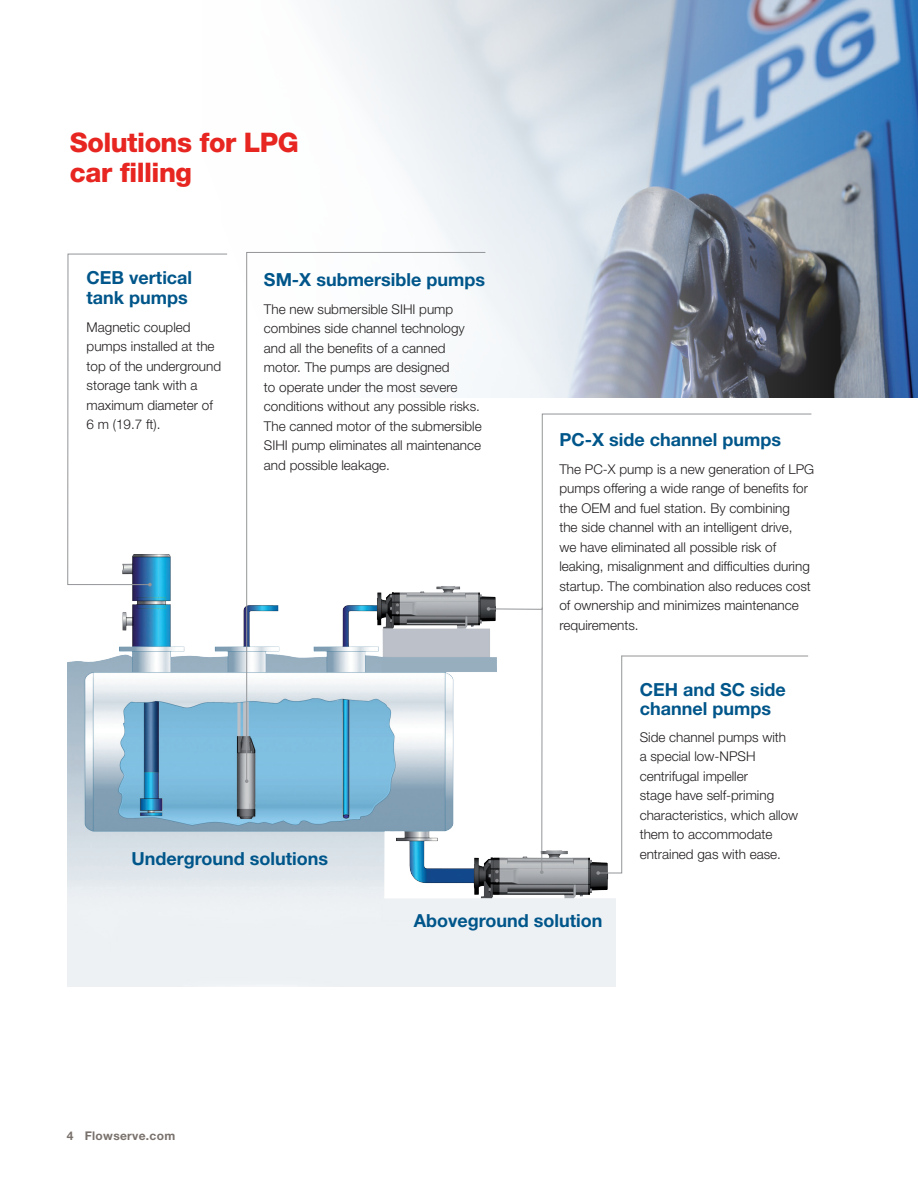
<style>
.page{position:relative;width:918px;height:1188px;background:#fff}
.page>*{position:absolute;margin:0;border:0;box-sizing:border-box;transform-origin:0 0}
.Headline_Level_1__re{font:800 27px/30px "Helvetica Neue LT Std";letter-spacing:-.02em;color:#e72621}
.Subhead_Level_1__blu{font:700 18px/19.5px "Helvetica Neue LT Std";color:#00568a}
.Body_copy{font:300 13.5px/19.5px "Helvetica Neue LT Std";color:#231f20}
.t1{font:700 12px "Helvetica Neue LT Std";letter-spacing:.025em;color:#79716c}
</style>
<div class="page">
<img style="left:324px;top:0;width:594px;height:397px">
<img style="left:68px;top:586px;width:548px;height:401px">
<svg style="left:596px;top:655px;width:27px;height:220px"></svg>
<hr style="left:541px;top:608px;width:2px;height:264px;background:#939598">
<svg style="left:540px;top:870px;width:4px;height:4px"></svg>
<svg style="left:488px;top:413px;width:324px;height:197px"></svg>
<svg style="left:487px;top:607px;width:3px;height:4px"></svg>
<svg style="left:246px;top:252px;width:240px;height:530px"></svg>
<svg style="left:245px;top:779px;width:3px;height:4px"></svg>
<svg style="left:67px;top:253px;width:160px;height:333px"></svg>
<svg style="left:148px;top:583px;width:4px;height:3px"></svg>
<hr style="left:622px;top:656px;width:186px;height:1px;background:#939598">
<p class="Headline_Level_1__re" style="left:70px;top:127px;width:230px">Solutions for LPG car filling</p>
<p class="Subhead_Level_1__blu" style="left:87px;top:268px;width:107px">CEB vertical tank pumps</p>
<p class="Body_copy" style="left:87px;top:317px;width:136px">Magnetic coupled pumps installed at the top of the underground storage tank with a maximum diameter of<br>6 m (19.7 ft).</p>
<p class="Subhead_Level_1__blu" style="left:264px;top:269px;width:223px">SM-X submersible pumps</p>
<p class="Body_copy" style="left:264px;top:299px;width:219px">The new submersible SIHI pump combines side channel technology and all the benefits of a canned motor. The pumps are designed<br>to operate under the most severe conditions without any possible risks.<br>The canned motor of the submersible<br>SIHI pump eliminates all maintenance and possible leakage.</p>
<p class="Subhead_Level_1__blu" style="left:559px;top:429px;width:223px">PC-X side channel pumps</p>
<p class="Body_copy" style="left:559px;top:459px;width:256px">The PC-X pump is a new generation of LPG pumps offering a wide range of benefits for the OEM and fuel station. By combining<br>the side channel with an intelligent drive,<br>we have eliminated all possible risk of leaking, misalignment and difficulties during startup. The combination also reduces cost of ownership and minimizes maintenance requirements.</p>
<p class="Subhead_Level_1__blu" style="left:640px;top:679px;width:148px">CEH and SC side channel pumps</p>
<p class="Body_copy" style="left:640px;top:727px;width:160px">Side channel pumps with<br>a special low-NPSH centrifugal impeller<br>stage have self-priming characteristics, which allow them to accommodate</p>
<p class="Subhead_Level_1__blu" style="left:132px;top:848px;width:198px">Underground solutions</p>
<p class="Body_copy" style="left:640px;top:844px;width:143px">entrained gas with ease.</p>
<p class="t1" style="left:67px;top:1128px;width:110px">4 Flowserve.com</p>
<p class="Subhead_Level_1__blu" style="left:414px;top:911px;width:190px">Aboveground solution</p>
</div>
